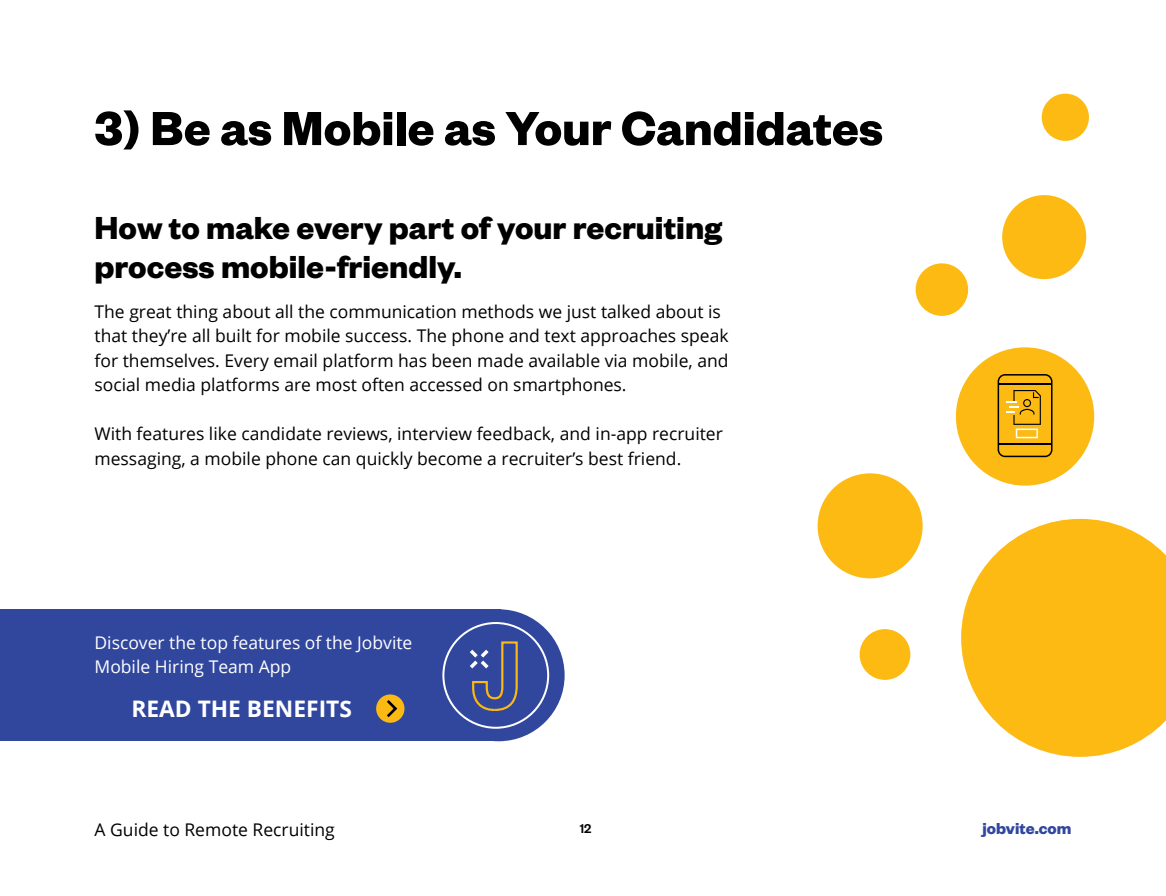
<style>
.page{position:relative;width:1166px;height:896px;background:#fff}
.page>*{position:absolute;margin:0;border:0;box-sizing:border-box;transform-origin:0 0}
.t1{font:700 52.5px "Founders Grotesk";color:#000}
.t2{font:700 35px/38.5px "Founders Grotesk";color:#000}
.t3{font:700 22.75px "Open Sans";color:#fff}
.t4{font:17.5px/24.5px "Open Sans";color:#000}
.t5{font:17.5px/24.5px "Open Sans";color:#fff}
.t6{font:700 17.5px "Founders Grotesk";color:#31479e}
.t7{font:500 14px "Founders Grotesk";color:#000}
</style>
<div class="page">
<div style="left:0;top:609px;width:500px;height:132px;background:#31479e"></div>
<div style="left:432px;top:609px;width:132px;height:132px;background:#31479e;border-radius:50%"></div>
<div style="left:442px;top:622px;width:107px;height:107px;border:2px solid #fff;border-radius:50%"></div>
<div style="left:376px;top:694px;width:28px;height:29px;background:#fdb913;border-radius:50%"></div>
<svg style="left:387px;top:697px;width:12px;height:21px"></svg>
<svg style="left:470px;top:641px;width:48px;height:70px"></svg>
<svg style="left:961px;top:519px;width:205px;height:238px;fill:#fcba12"></svg>
<div style="left:956px;top:347px;width:138px;height:139px;background:#fcba12;border-radius:50%"></div>
<div style="left:1002px;top:195px;width:84px;height:84px;background:#fcba12;border-radius:50%"></div>
<div style="left:915px;top:263px;width:53px;height:53px;background:#fcba12;border-radius:50%"></div>
<div style="left:1041px;top:94px;width:47px;height:47px;background:#fcba12;border-radius:50%"></div>
<div style="left:859px;top:629px;width:51px;height:51px;background:#fcba12;border-radius:50%"></div>
<div style="left:817px;top:473px;width:105px;height:105px;background:#fcba12;border-radius:50%"></div>
<svg style="left:997px;top:374px;width:55px;height:83px"></svg>
<h1 class="t1" style="left:94px;top:95px;width:790px">3) Be as Mobile as Your Candidates</h1>
<h2 class="t2" style="left:94px;top:207px;width:629px">How to make every part of your recruiting process mobile-friendly.</h2>
<p class="t4" style="left:94px;top:299px;width:635px">The great thing about all the communication methods we just talked about is that they’re all built for mobile success. The phone and text approaches speak for themselves. Every email platform has been made available via mobile, and social media platforms are most often accessed on smartphones.</p>
<p class="t4" style="left:94px;top:421px;width:630px">With features like candidate reviews, interview feedback, and in-app recruiter messaging, a mobile phone can quickly become a recruiter’s best friend.</p>
<p class="t5" style="left:94px;top:630px;width:319px">Discover the top features of the Jobvite<br>Mobile Hiring Team App</p>
<h3 class="t3" style="left:131px;top:693px;width:222px">READ THE BENEFITS</h3>
<p class="t4" style="left:94px;top:817px;width:242px">A Guide to Remote Recruiting</p>
<p class="t7" style="left:579px;top:820px;width:13px">12</p>
<p class="t6" style="left:982px;top:817px;width:90px">jobvite.com</p>
</div>
